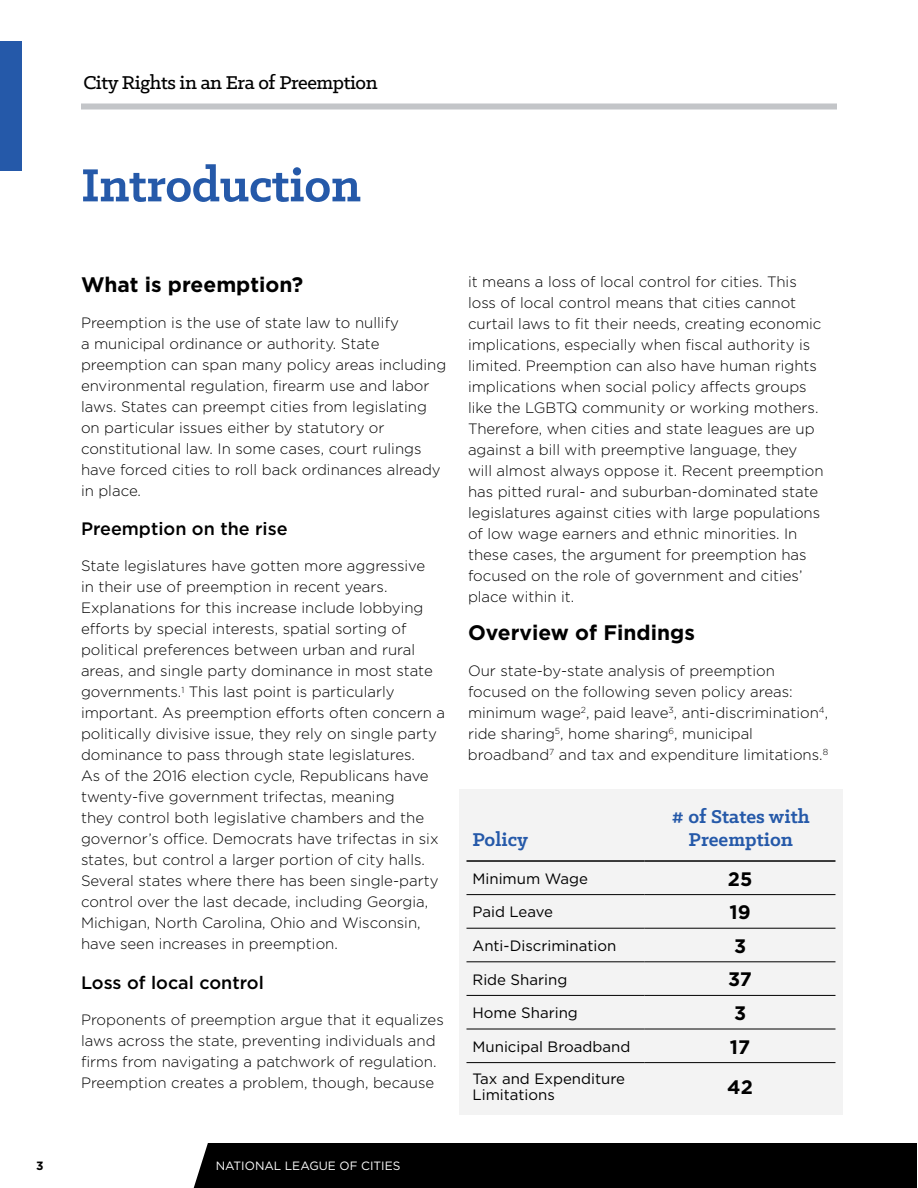
<style>
.page{position:relative;width:918px;height:1188px;background:#fff}
.page>*{position:absolute;margin:0;border:0;box-sizing:border-box;transform-origin:0 0}
.t1{font:700 52.5px "Klinic Slab";letter-spacing:-.01em;color:#2559a9}
.t2{font:700 21px "Gotham";color:#010101}
.t3{font:500 21px "Klinic Slab";letter-spacing:-.02em;color:#000}
.t4{font:700 21px/22.6px "Klinic Slab";color:#2559a9;text-align:center}
.t5{font:700 19.5px "Gotham";color:#000}
.t6{font:500 18px "Gotham";color:#000}
.t7{font:300 15px/21px "Gotham";color:#000}
.t8{font:15px/16.2px "Gotham";color:#000}
.t9{font:12px "Gotham";color:#fff}
.t10{font:700 12px "Gotham";color:#000}
</style>
<div class="page">
<div style="left:193px;top:1143px;width:724px;height:45px;background:#000"></div>
<div style="left:0;top:41px;width:22px;height:130px;background:#2559a9"></div>
<div style="left:81px;top:104px;width:756px;height:6px;background:#c3c5c8"></div>
<div style="left:459px;top:790px;width:383px;height:325px;background:#f3f3f3"></div>
<hr style="left:466px;top:860px;width:179px;height:2px;background:#000">
<hr style="left:645px;top:860px;width:190px;height:2px;background:#000">
<hr style="left:466px;top:894px;width:179px;height:1px;background:#000">
<hr style="left:645px;top:894px;width:190px;height:1px;background:#000">
<hr style="left:466px;top:928px;width:179px;height:1px;background:#000">
<hr style="left:645px;top:928px;width:190px;height:1px;background:#000">
<hr style="left:466px;top:961px;width:179px;height:1px;background:#000">
<hr style="left:645px;top:961px;width:190px;height:1px;background:#000">
<hr style="left:466px;top:995px;width:179px;height:1px;background:#000">
<hr style="left:645px;top:995px;width:190px;height:1px;background:#000">
<hr style="left:466px;top:1029px;width:179px;height:1px;background:#000">
<hr style="left:645px;top:1029px;width:190px;height:1px;background:#000">
<hr style="left:466px;top:1062px;width:179px;height:1px;background:#000">
<hr style="left:645px;top:1062px;width:190px;height:1px;background:#000">
<h2 class="t3" style="left:83px;top:69px;width:296px">City Rights in an Era of Preemption</h2>
<h1 class="t1" style="left:81px;top:151px;width:282px">Introduction</h1>
<h2 class="t2" style="left:81px;top:271px;width:224px">What is preemption?</h2>
<p class="t7" style="left:81px;top:312px;width:367px">Preemption is the use of state law to nullify<br>a municipal ordinance or authority. State preemption can span many policy areas including environmental regulation, firearm use and labor laws. States can preempt cities from legislating on particular issues either by statutory or constitutional law. In some cases, court rulings have forced cities to roll back ordinances already in place.</p>
<p class="t6" style="left:81px;top:517px;width:208px">Preemption on the rise</p>
<p class="t7" style="left:81px;top:555px;width:366px">State legislatures have gotten more aggressive<br>in their use of preemption in recent years.<br>Explanations for this increase include lobbying efforts by special interests, spatial sorting of political preferences between urban and rural areas, and single party dominance in most state governments.<sup>1</sup> This last point is particularly important. As preemption efforts often concern a politically divisive issue, they rely on single party dominance to pass through state legislatures.<br>As of the 2016 election cycle, Republicans have twenty-five government trifectas, meaning<br>they control both legislative chambers and the governor’s office. Democrats have trifectas in six states, but control a larger portion of city halls.<br>Several states where there has been single-party control over the last decade, including Georgia, Michigan, North Carolina, Ohio and Wisconsin, have seen increases in preemption.</p>
<p class="t6" style="left:81px;top:971px;width:184px">Loss of local control</p>
<p class="t7" style="left:81px;top:1009px;width:364px">Proponents of preemption argue that it equalizes laws across the state, preventing individuals and firms from navigating a patchwork of regulation.<br>Preemption creates a problem, though, because</p>
<p class="t7" style="left:468px;top:271px;width:357px">it means a loss of local control for cities. This loss of local control means that cities cannot curtail laws to fit their needs, creating economic implications, especially when fiscal authority is limited. Preemption can also have human rights implications when social policy affects groups like the LGBTQ community or working mothers.<br>Therefore, when cities and state leagues are up against a bill with preemptive language, they will almost always oppose it. Recent preemption has pitted rural- and suburban-dominated state legislatures against cities with large populations of low wage earners and ethnic minorities. In these cases, the argument for preemption has focused on the role of government and cities’ place within it.</p>
<h2 class="t2" style="left:468px;top:618px;width:228px">Overview of Findings</h2>
<p class="t7" style="left:468px;top:660px;width:362px">Our state-by-state analysis of preemption focused on the following seven policy areas: minimum wage<sup>2</sup>, paid leave<sup>3</sup>, anti-discrimination<sup>4</sup>, ride sharing<sup>5</sup>, home sharing<sup>6</sup>, municipal broadband<sup>7</sup> and tax and expenditure limitations.<sup>8</sup></p>
<h2 class="t4" style="left:472px;top:828px;width:57px">Policy</h2>
<h2 class="t4" style="left:672px;top:805px;width:139px"># of States with<br>Preemption</h2>
<p class="t8" style="left:472px;top:870px;width:117px">Minimum Wage</p>
<h3 class="t5" style="left:728px;top:866px;width:26px">25</h3>
<p class="t8" style="left:472px;top:904px;width:82px">Paid Leave</p>
<h3 class="t5" style="left:730px;top:899px;width:23px">19</h3>
<p class="t8" style="left:472px;top:937px;width:145px">Anti-Discrimination</p>
<h3 class="t5" style="left:734px;top:933px;width:14px">3</h3>
<p class="t8" style="left:472px;top:971px;width:96px">Ride Sharing</p>
<h3 class="t5" style="left:728px;top:967px;width:25px">37</h3>
<p class="t8" style="left:472px;top:1004px;width:107px">Home Sharing</p>
<h3 class="t5" style="left:734px;top:1000px;width:14px">3</h3>
<p class="t8" style="left:472px;top:1038px;width:159px">Municipal Broadband</p>
<h3 class="t5" style="left:730px;top:1034px;width:22px">17</h3>
<p class="t8" style="left:472px;top:1070px;width:154px">Tax and Expenditure<br>Limitations</p>
<h3 class="t5" style="left:727px;top:1074px;width:27px">42</h3>
<p class="t10" style="left:36px;top:1157px;width:9px">3</p>
<p class="t9" style="left:216px;top:1158px;width:186px">NATIONAL LEAGUE OF CITIES</p>
</div>
